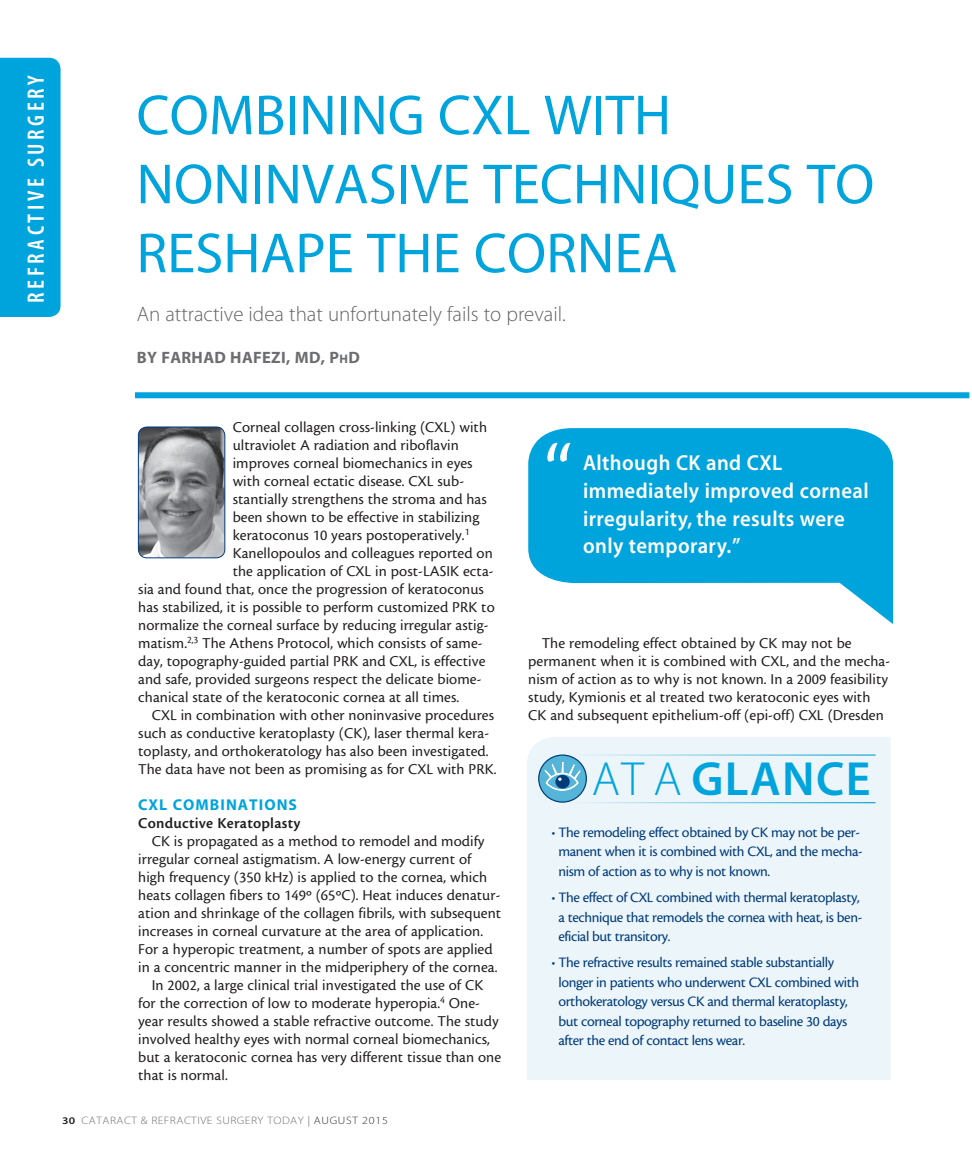
<style>
.page{position:relative;width:972px;height:1161px;background:#fff}
.page>*{position:absolute;margin:0;border:0;box-sizing:border-box;transform-origin:0 0}
.body{font:88.95px "Cronos MM 408 59";color:#fff}
.headline{font:57px/69px "Myriad MM 400 600";color:#00a4dc}
.headline-2{font:48.15px "Myriad MM 565 600";letter-spacing:.03em;color:#00a4dc}
.t1{font:23.7px "Myriad MM 565 300";letter-spacing:.15em;color:#fff}
.pullquote{font:21.75px/27.8px "Myriad MM 565 600";letter-spacing:.02em;color:#fff;scale:.95 1}
.deck{font:21px "Myriad MM 215 600";color:#636366}
.author{font:16.5px "Myriad MM 700 600";letter-spacing:.02em;color:#6c6d70}
.body-2{font:15.75px/18px "Cronos MM 408 10";letter-spacing:.005em;color:#231f20}
.body_first{font:15.75px "Cronos MM 408 10";letter-spacing:.005em;color:#231f20}
.Subhead_2{font:15.75px "Cronos MM 574 10";letter-spacing:.015em;color:#231f20}
.subhead{font:15.75px "Myriad MM 700 600";letter-spacing:.065em;color:#00a4dc}
.body-3{font:15px/19.5px "Cronos MM 408 10";letter-spacing:-.025em;color:#013a79}
.t2{font:10.8px "Myriad MM 215 600";letter-spacing:.04em;color:#6c6d70;scale:1.11 1}
.s1{font-family:"Myriad MM SC750 700 600";font-size:12.3px}
.s2{font-family:"Myriad MM 565 600";font-size:10.2px;color:#231f20}
.s3{font-family:"Myriad MM 400 600";color:#939598}
.s4{color:#312f30}
.s5{font-family:"Myriad MM 215 600"}
</style>
<div class="page">
<div style="left:0;top:58px;width:61px;height:259px;background:#00a4dc"></div>
<div style="left:135px;top:392px;width:834px;height:6px;background:#00a4dc"></div>
<img style="left:138px;top:427px;width:87px;height:131px">
<div style="left:138px;top:427px;width:87px;height:131px;border:1px solid #013a79;border-radius:9px"></div>
<div style="left:527px;top:737px;width:364px;height:343px;background:#ebf5fa"></div>
<hr style="left:566px;top:755px;width:310px;height:1px;background:#019ecb">
<hr style="left:566px;top:802px;width:310px;height:1px;background:#019ecb">
<div style="left:539px;top:755px;width:47px;height:47px;background:#55b5d8;border-radius:50%"></div>
<div style="left:538px;top:755px;width:49px;height:48px;border:1px solid #013a79;border-radius:50%"></div>
<svg style="left:541px;top:757px;width:42px;height:34px"></svg>
<svg style="left:528px;top:428px;width:365px;height:196px;fill:#00a4dc"></svg>
<h3 class="t1" style="left:25px;top:303px;width:229px;rotate:-90deg">REFRACTIVE SURGERY</h3>
<p class="headline" style="left:136px;top:84px;width:739px">COMBINING CXL WITH<br>NONINVASIVE TECHNIQUES TO<br>RESHAPE THE CORNEA</p>
<p class="deck" style="left:137px;top:303px;width:431px">An attractive idea that unfortunately fails to prevail.</p>
<p class="author" style="left:137px;top:350px;width:225px">BY FARHAD HAFEZI, MD, P<span class="s1">h</span>D</p>
<p class="body_first" style="left:233px;top:419px;width:256px">Corneal collagen cross-linking (CXL) with</p>
<p class="body_first" style="left:233px;top:437px;width:228px">ultraviolet A radiation and riboflavin</p>
<p class="body_first" style="left:233px;top:455px;width:241px">improves corneal biomechanics in eyes</p>
<p class="body_first" style="left:233px;top:473px;width:233px">with corneal ectatic disease. CXL sub-</p>
<p class="body_first" style="left:233px;top:491px;width:256px">stantially strengthens the stroma and has</p>
<p class="body_first" style="left:233px;top:509px;width:248px">been shown to be effective in stabilizing</p>
<p class="body_first" style="left:233px;top:527px;width:238px">keratoconus 10 years postoperatively.<sup>1</sup></p>
<p class="body_first" style="left:233px;top:545px;width:262px">Kanellopoulos and colleagues reported on</p>
<p class="body_first" style="left:233px;top:563px;width:262px">the application of CXL in post-LASIK ecta-</p>
<p class="body_first" style="left:138px;top:581px;width:347px">sia and found that, once the progression of keratoconus</p>
<p class="body_first" style="left:138px;top:599px;width:358px">has stabilized, it is possible to perform customized PRK to</p>
<p class="body_first" style="left:138px;top:617px;width:352px">normalize the corneal surface by reducing irregular astig-</p>
<p class="body_first" style="left:138px;top:635px;width:346px">matism.<sup>2,3</sup> The Athens Protocol, which consists of same-</p>
<p class="body_first" style="left:138px;top:653px;width:349px">day, topography-guided partial PRK and CXL, is effective</p>
<p class="body_first" style="left:138px;top:671px;width:345px">and safe, provided surgeons respect the delicate biome-</p>
<p class="body_first" style="left:138px;top:689px;width:322px">chanical state of the keratoconic cornea at all times.</p>
<p class="body-2" style="left:138px;top:706px;width:360px;text-indent:14px">CXL in combination with other noninvasive procedures such as conductive keratoplasty (CK), laser thermal kera&shy;toplasty, and orthokeratology has also been investigated.<br>The data have not been as promising as for CXL with PRK.</p>
<p class="subhead" style="left:138px;top:797px;width:160px">CXL COMBINATIONS</p>
<p class="Subhead_2" style="left:138px;top:815px;width:164px">Conductive Keratoplasty</p>
<p class="body-2" style="left:138px;top:832px;width:364px;text-indent:14px">CK is propagated as a method to remodel and modify irregular corneal astigmatism. A low-energy current of high frequency (350 kHz) is applied to the cornea, which heats collagen fibers to 149º (65ºC). Heat induces denatur&shy;ation and shrinkage of the collagen fibrils, with subsequent increases in corneal curvature at the area of application.<br>For a hyperopic treatment, a number of spots are applied in a concentric manner in the midperiphery of the cornea.</p>
<p class="body-2" style="left:138px;top:976px;width:364px;text-indent:14px">In 2002, a large clinical trial investigated the use of CK for the correction of low to moderate hyperopia.<sup>4</sup> One&shy;year results showed a stable refractive outcome. The study involved healthy eyes with normal corneal biomechanics, but a keratoconic cornea has very different tissue than one that is normal.</p>
<p class="t2" style="left:62px;top:1115px;width:295px"><span class="s2">30</span> CATARACT &amp; REFRACTIVE SURGERY TODAY <span class="s3">|</span> <span class="s4">AUGUST 2015</span></p>
<p class="body" style="left:545px;top:430px;width:30px">“</p>
<p class="pullquote" style="left:583px;top:450px;width:302px">Although CK and CXL immediately improved corneal irregularity, the results were only temporary.”</p>
<p class="body-2" style="left:528px;top:634px;width:363px;text-indent:14px">The remodeling effect obtained by CK may not be permanent when it is combined with CXL, and the mecha&shy;nism of action as to why is not known. In a 2009 feasibility study, Kymionis et al treated two keratoconic eyes with CK and subsequent epithelium-off (epi-off) CXL (Dresden</p>
<p class="headline-2" style="left:592px;top:755px;width:280px"><span class="s5">AT A</span> GLANCE</p>
<p class="body-3" style="left:558px;top:823px;width:306px;text-indent:-7px">• The remodeling effect obtained by CK may not be per&shy;manent when it is combined with CXL, and the mecha&shy;nism of action as to why is not known.</p>
<p class="body-3" style="left:558px;top:888px;width:305px;text-indent:-7px">• The effect of CXL combined with thermal keratoplasty, a technique that remodels the cornea with heat, is ben&shy;eficial but transitory.</p>
<p class="body-3" style="left:558px;top:953px;width:302px;text-indent:-7px">• The refractive results remained stable substantially longer in patients who underwent CXL combined with orthokeratology versus CK and thermal keratoplasty, but corneal topography returned to baseline 30 days after the end of contact lens wear.</p>
</div>
